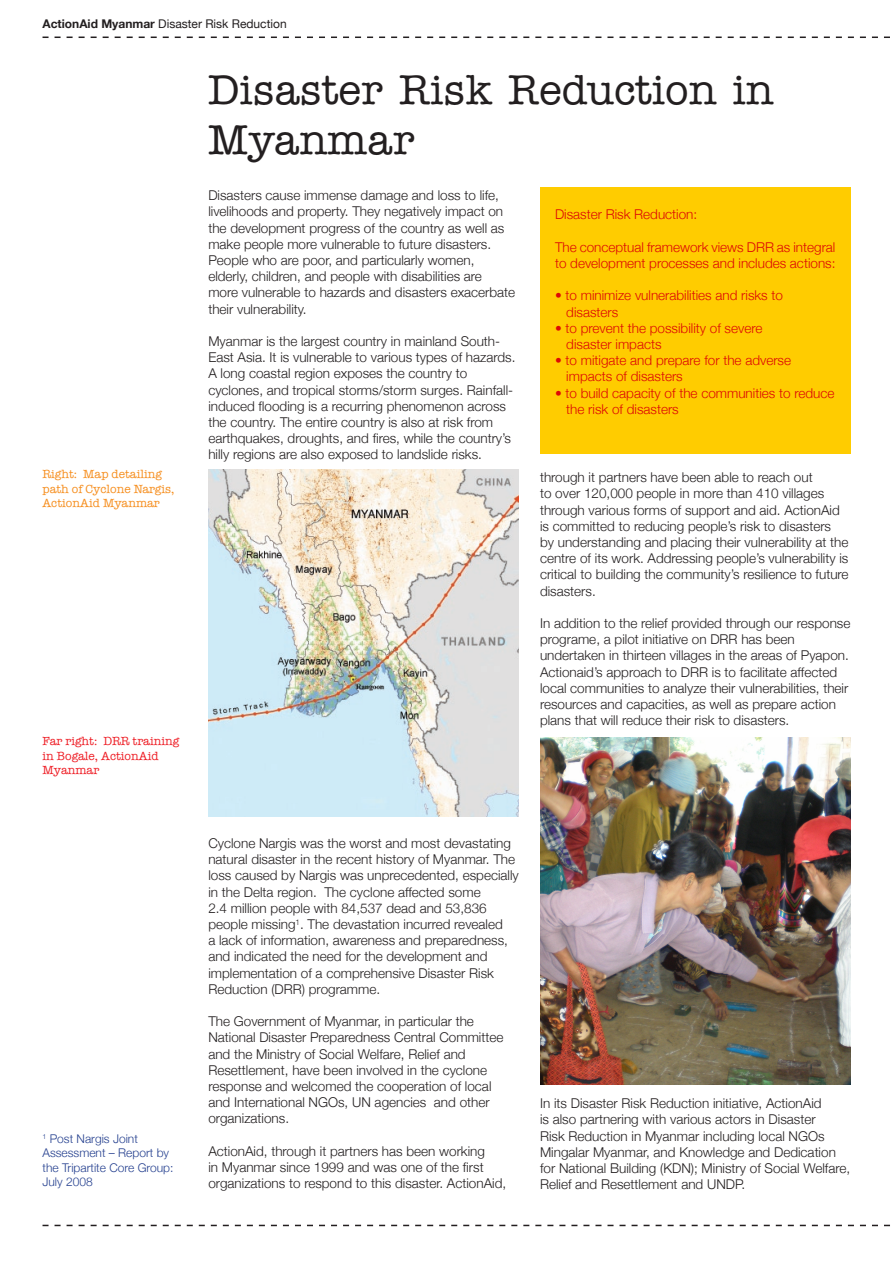
<style>
.page{position:relative;width:893px;height:1263px;background:#fff}
.page>*{position:absolute;margin:0;border:0;box-sizing:border-box;transform-origin:0 0}
.t1{font:500 42px/50.4px "American Typewriter";color:#231f20}
.t2{font:300 13.5px/16.2px "Helvetica Neue";color:#231f20}
.t3{font:300 13.5px/16.2px "Helvetica Neue";color:#dd0806}
.footnote_text{font:300 12px/14.4px "Helvetica Neue";color:#25408f}
.t4{font:12px/14.4px "American Typewriter";color:#f68e1e}
.t5{font:12px/14.4px "American Typewriter";color:#ee1c24}
.t6{font:12px "Helvetica Neue";color:#231f20}
.s1{font-weight:700}
</style>
<div class="page">
<svg style="left:43px;top:37px;width:847px;height:1px"></svg>
<svg style="left:43px;top:1225px;width:847px;height:1px"></svg>
<img style="left:208px;top:470px;width:311px;height:346px">
<img style="left:540px;top:737px;width:310px;height:348px">
<div style="left:540px;top:187px;width:310px;height:267px;background:#fc0"></div>
<p class="t6" style="left:43px;top:16px;width:246px"><span class="s1">ActionAid Myanmar</span> Disaster Risk Reduction</p>
<p class="t1" style="left:208px;top:65px;width:567px">Disaster Risk Reduction in<br>Myanmar</p>
<p class="t4" style="left:43px;top:467px;width:133px">Right: Map detailing path of Cyclone Nargis,<br>ActionAid Myanmar</p>
<p class="t5" style="left:43px;top:734px;width:138px">Far right: DRR training in Bogale, ActionAid<br>Myanmar</p>
<p class="footnote_text" style="left:43px;top:1131px;width:132px"><sup>1</sup> Post Nargis Joint<br>Assessment – Report by the Tripartite Core Group:<br>July 2008</p>
<p class="t2" style="left:208px;top:187px;width:308px">Disasters cause immense damage and loss to life, livelihoods and property. They negatively impact on the development progress of the country as well as make people more vulnerable to future disasters.<br>People who are poor, and particularly women, elderly, children, and people with disabilities are<br>more vulnerable to hazards and disasters exacerbate their vulnerability.</p>
<p class="t2" style="left:208px;top:333px;width:309px">Myanmar is the largest country in mainland South-East Asia. It is vulnerable to various types of hazards.<br>A long coastal region exposes the country to cyclones, and tropical storms/storm surges. Rainfall&shy;induced flooding is a recurring phenomenon across the country. The entire country is also at risk from earthquakes, droughts, and fires, while the country’s hilly regions are also exposed to landslide risks.</p>
<p class="t3" style="left:555px;top:206px;width:144px">Disaster Risk Reduction:</p>
<p class="t3" style="left:555px;top:239px;width:282px">The conceptual framework views DRR as integral to development processes and includes actions:</p>
<p class="t3" style="left:555px;top:287px;width:230px">• to minimize vulnerabilities and risks to</p>
<p class="t3" style="left:566px;top:303px;width:53px">disasters</p>
<p class="t3" style="left:555px;top:320px;width:209px">• to prevent the possibility of severe</p>
<p class="t3" style="left:566px;top:336px;width:97px">disaster impacts</p>
<p class="t3" style="left:555px;top:352px;width:238px">• to mitigate and prepare for the adverse</p>
<p class="t3" style="left:566px;top:368px;width:118px">impacts of disasters</p>
<p class="t3" style="left:555px;top:384px;width:281px">• to build capacity of the communities to reduce</p>
<p class="t3" style="left:566px;top:401px;width:114px">the risk of disasters</p>
<p class="t2" style="left:540px;top:469px;width:310px">through it partners have been able to reach out<br>to over 120,000 people in more than 410 villages through various forms of support and aid. ActionAid is committed to reducing people’s risk to disasters<br>by understanding and placing their vulnerability at the centre of its work. Addressing people’s vulnerability is critical to building the community’s resilience to future disasters.</p>
<p class="t2" style="left:540px;top:615px;width:312px">In addition to the relief provided through our response programe, a pilot initiative on DRR has been undertaken in thirteen villages in the areas of Pyapon.<br>Actionaid’s approach to DRR is to facilitate affected local communities to analyze their vulnerabilities, their resources and capacities, as well as prepare action plans that will reduce their risk to disasters.</p>
<p class="t2" style="left:208px;top:835px;width:312px">Cyclone Nargis was the worst and most devastating natural disaster in the recent history of Myanmar. The loss caused by Nargis was unprecedented, especially in the Delta region. The cyclone affected some<br>2.4 million people with 84,537 dead and 53,836 people missing<sup>1</sup>. The devastation incurred revealed<br>a lack of information, awareness and preparedness, and indicated the need for the development and implementation of a comprehensive Disaster Risk Reduction (DRR) programme.</p>
<p class="t2" style="left:208px;top:1013px;width:297px">The Government of Myanmar, in particular the National Disaster Preparedness Central Committee and the Ministry of Social Welfare, Relief and Resettlement, have been involved in the cyclone response and welcomed the cooperation of local and International NGOs, UN agencies and other organizations.</p>
<p class="t2" style="left:208px;top:1143px;width:299px">ActionAid, through it partners has been working<br>in Myanmar since 1999 and was one of the first organizations to respond to this disaster. ActionAid,</p>
<p class="t2" style="left:540px;top:1095px;width:312px">In its Disaster Risk Reduction initiative, ActionAid<br>is also partnering with various actors in Disaster<br>Risk Reduction in Myanmar including local NGOs Mingalar Myanmar, and Knowledge and Dedication for National Building (KDN); Ministry of Social Welfare, Relief and Resettlement and UNDP.</p>
</div>
